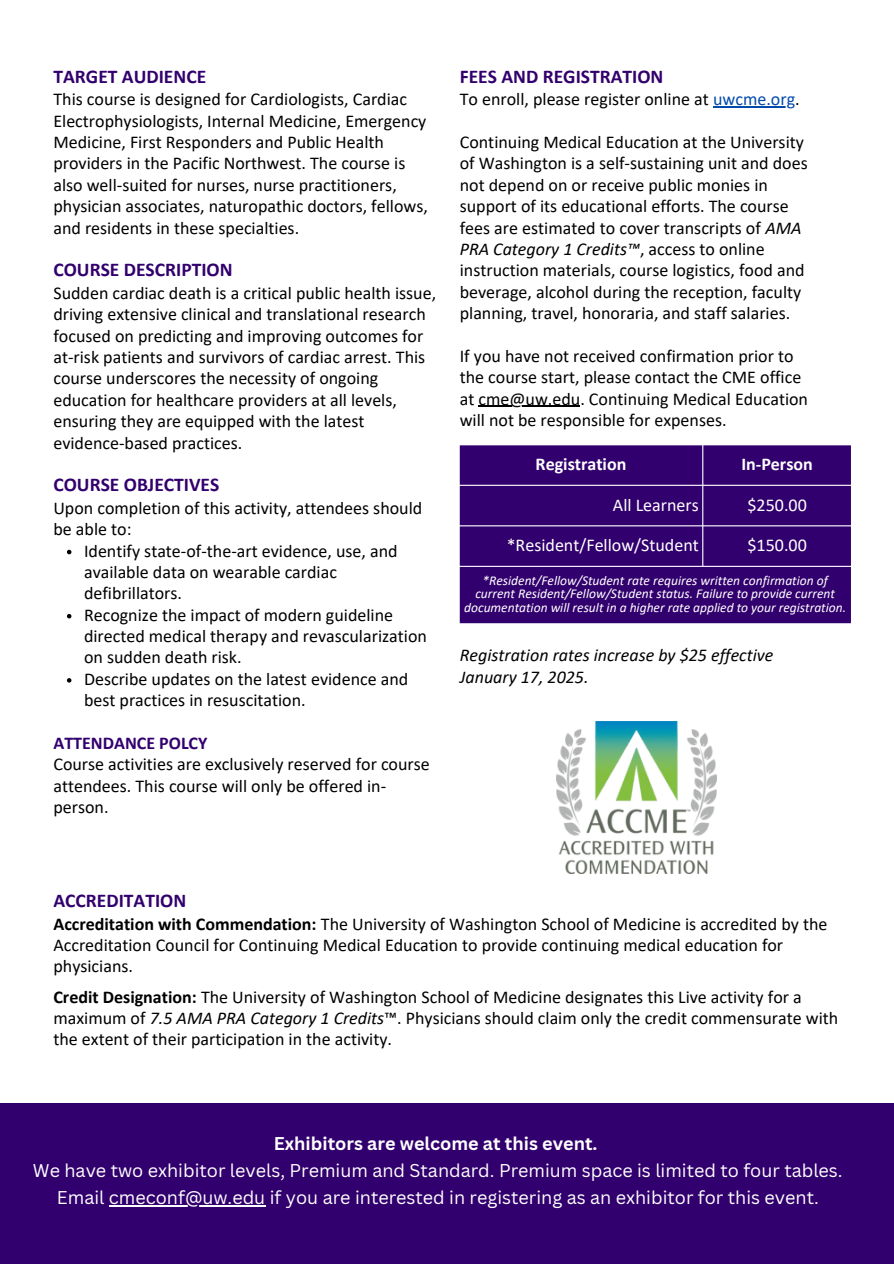
<style>
.page{position:relative;width:894px;height:1264px;background:#fff}
.page>*{position:absolute;margin:0;border:0;box-sizing:border-box;transform-origin:0 0}
.t1{font:700 19.5px "Calibri";color:#32006e}
.t2{font:18px/21.3px "Calibri";color:#000}
.t3{font:18px/27px "Canva Sans";color:#fff;text-align:center}
.t4{font:italic 18px/21.3px "Calibri";color:#000}
.t5{font:18px "Calibri";color:#fff}
.t6{font:700 18px "Calibri";color:#fff}
.t7{font:italic 13.5px/13.5px "Calibri";color:#fff;text-align:center}
.s1{font-weight:700;color:#32006e}
.s2{color:#004aad}
.s3{font-style:italic}
.s4{font-weight:700}
</style>
<div class="page">
<div style="left:0;top:1102px;width:893px;height:161px;background:#32006e"></div>
<svg style="left:459px;top:445px;width:391px;height:178px;background:#3c0d75"></svg>
<img style="left:556px;top:721px;width:160px;height:152px">
<svg style="left:67px;top:550px;width:4px;height:4px"></svg>
<svg style="left:67px;top:614px;width:4px;height:4px"></svg>
<svg style="left:67px;top:678px;width:4px;height:4px"></svg>
<hr style="left:713px;top:106px;width:82px;height:1px;background:#004aad">
<hr style="left:478px;top:406px;width:102px;height:1px;background:#000">
<hr style="left:109px;top:1205px;width:156px;height:1px;background:#fff">
<h1 class="t1" style="left:53px;top:68px;width:154px">TARGET AUDIENCE</h1>
<h1 class="t2" style="left:53px;top:90px;width:376px">This course is designed for Cardiologists, Cardiac Electrophysiologists, Internal Medicine, Emergency Medicine, First Responders and Public Health providers in the Pacific Northwest. The course is also well-suited for nurses, nurse practitioners, physician associates, naturopathic doctors, fellows, and residents in these specialties.</h1>
<h1 class="t1" style="left:53px;top:262px;width:181px">COURSE DESCRIPTION</h1>
<h1 class="t2" style="left:53px;top:284px;width:384px">Sudden cardiac death is a critical public health issue, driving extensive clinical and translational research focused on predicting and improving outcomes for at-risk patients and survivors of cardiac arrest. This course underscores the necessity of ongoing education for healthcare providers at all levels, ensuring they are equipped with the latest evidence-based practices.</h1>
<h1 class="t1" style="left:53px;top:476px;width:167px">COURSE OBJECTIVES</h1>
<h1 class="t2" style="left:53px;top:498px;width:370px">Upon completion of this activity, attendees should be able to:</h1>
<h1 class="t2" style="left:84px;top:541px;width:315px">Identify state-of-the-art evidence, use, and available data on wearable cardiac defibrillators.</h1>
<p class="t2" style="left:84px;top:605px;width:344px">Recognize the impact of modern guideline directed medical therapy and revascularization on sudden death risk.</p>
<p class="t2" style="left:84px;top:669px;width:325px">Describe updates on the latest evidence and best practices in resuscitation.</p>
<p class="t2" style="left:53px;top:734px;width:378px"><span class="s1">ATTENDANCE POLCY<br></span>Course activities are exclusively reserved for course attendees. This course will only be offered in&shy;person.</p>
<p class="t1" style="left:459px;top:68px;width:205px">FEES AND REGISTRATION</p>
<p class="t2" style="left:459px;top:90px;width:341px">To enroll, please register online at <span class="s2">uwcme.org</span>.</p>
<p class="t2" style="left:459px;top:133px;width:349px">Continuing Medical Education at the University of Washington is a self-sustaining unit and does</p>
<p class="t2" style="left:459px;top:176px;width:346px">not depend on or receive public monies in support of its educational efforts. The course fees are estimated to cover transcripts of <span class="s3">AMA PRA Category 1 Credits™</span>, access to online instruction materials, course logistics, food and beverage, alcohol during the reception, faculty planning, travel, honoraria, and staff salaries.</p>
<p class="t2" style="left:459px;top:347px;width:343px">If you have not received confirmation prior to the course start, please contact the CME office</p>
<p class="t2" style="left:459px;top:389px;width:350px">at cme@uw.edu. Continuing Medical Education</p>
<p class="t2" style="left:459px;top:411px;width:268px">will not be responsible for expenses.</p>
<h1 class="t6" style="left:535px;top:456px;width:92px">Registration</h1>
<h1 class="t6" style="left:741px;top:456px;width:73px">In-Person</h1>
<h1 class="t5" style="left:612px;top:497px;width:87px">All Learners</h1>
<p class="t5" style="left:747px;top:497px;width:61px">$250.00</p>
<p class="t5" style="left:506px;top:537px;width:193px">*Resident/Fellow/Student</p>
<p class="t5" style="left:747px;top:537px;width:61px">$150.00</p>
<h1 class="t7" style="left:464px;top:575px;width:383px">*Resident/Fellow/Student rate requires written confirmation of current Resident/Fellow/Student status. Failure to provide current documentation will result in a higher rate applied to your registration.</h1>
<p class="t4" style="left:459px;top:646px;width:315px">Registration rates increase by $25 effective<br>January 17, 2025.</p>
<h1 class="t1" style="left:53px;top:892px;width:134px">ACCREDITATION</h1>
<h1 class="t2" style="left:53px;top:914px;width:775px"><span class="s4">Accreditation with Commendation:</span> The University of Washington School of Medicine is accredited by the<br>Accreditation Council for Continuing Medical Education to provide continuing medical education for physicians.</h1>
<h1 class="t2" style="left:53px;top:987px;width:786px"><span class="s4">Credit Designation:</span> The University of Washington School of Medicine designates this Live activity for a maximum of <span class="s3">7.5 AMA PRA Category 1 Credits</span>™. Physicians should claim only the credit commensurate with the extent of their participation in the activity.</h1>
<h1 class="t3" style="left:33px;top:1129px;width:811px"><span class="s4">Exhibitors are welcome at this event.<br></span>We have two exhibitor levels, Premium and Standard. Premium space is limited to four tables.<br>Email cmeconf@uw.edu if you are interested in registering as an exhibitor for this event.</h1>
</div>
